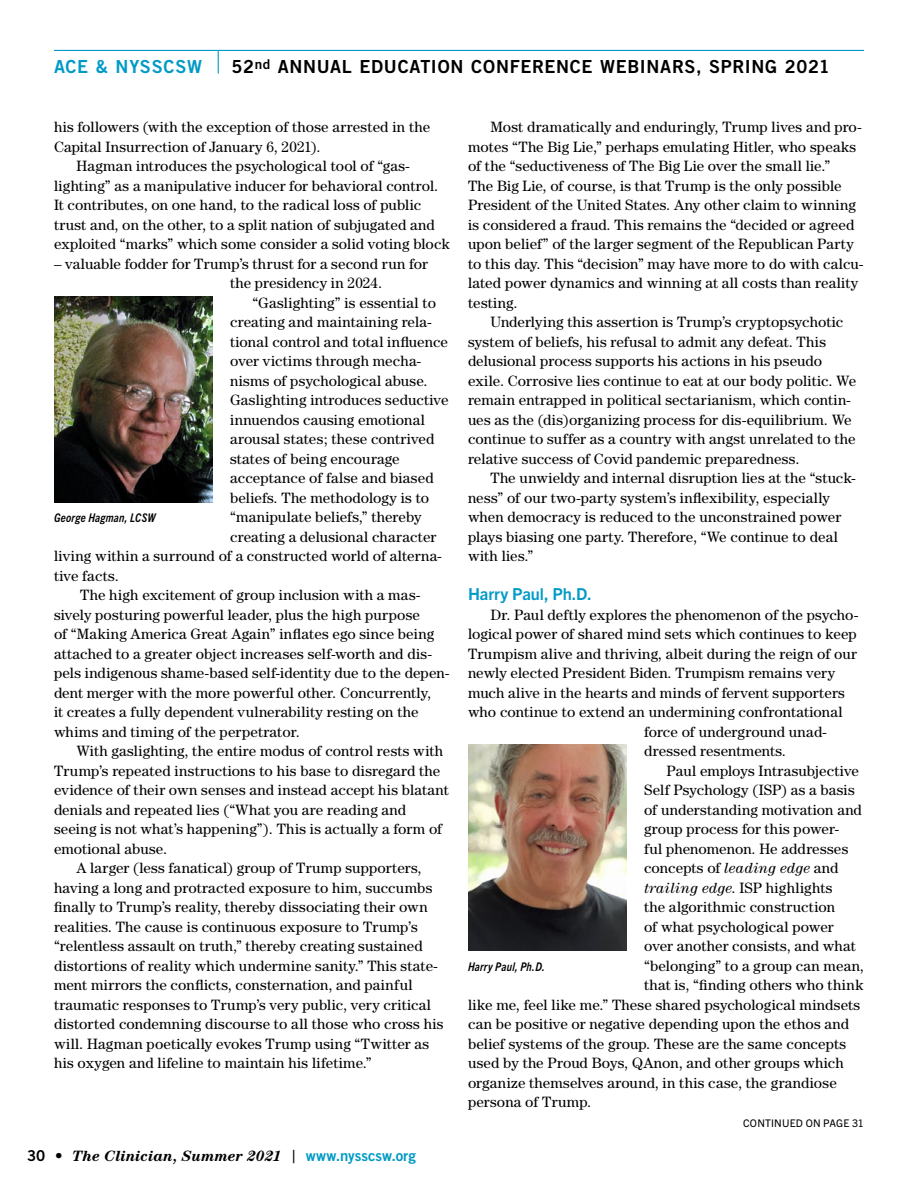
<style>
.page{position:relative;width:918px;height:1188px;background:#fff}
.page>*{position:absolute;margin:0;border:0;box-sizing:border-box;transform-origin:0 0}
.t1{font:18px "Trade Gothic Bold Two";letter-spacing:.035em;color:#000}
.t2{font:18px "Trade Gothic Bold Two";letter-spacing:.04em;color:#009ac7}
.Subhead-Trade_Bold{font:700 16.5px "Trade Gothic Next LT Pro";letter-spacing:-.005em;color:#009ac7}
.Body_Text_-_Indent{font:15px/19.5px "Century";letter-spacing:.01em;color:#000}
.t3{font:italic 700 15px "Century";color:#000}
.Credit_-_Bold_Cond{font:italic 700 condensed 12px "Trade Gothic Next LT Pro";letter-spacing:.02em;color:#000}
.t4{font:10.5px "Trade Gothic Next LT Pro";letter-spacing:.02em;color:#000}
.s1{font-family:"Trade Gothic Bold Two";font-weight:400;font-style:normal}
.s2{font-family:"Trade Gothic";font-weight:400;font-style:normal;font-size:18px}
.s3{font-family:"Trade Gothic Bold Two";font-weight:400;font-style:normal;color:#009ac7}
.s4{font-style:italic}
</style>
<div class="page">
<hr style="left:54px;top:50px;width:810px;height:1px;background:#009ac7">
<svg style="left:218px;top:51px;width:1px;height:23px"></svg>
<img style="left:54px;top:296px;width:158px;height:206px">
<img style="left:468px;top:745px;width:158px;height:206px">
<p class="t2" style="left:54px;top:56px;width:150px">ACE &amp; NYSSCSW</p>
<p class="t1" style="left:232px;top:56px;width:600px">52<sup>nd</sup> ANNUAL EDUCATION CONFERENCE WEBINARS, SPRING 2021</p>
<p class="Body_Text_-_Indent" style="left:54px;top:117px;width:378px">his followers (with the exception of those arrested in the<br>Capital Insurrection of January 6, 2021).</p>
<p class="Body_Text_-_Indent" style="left:54px;top:156px;width:397px;text-indent:22px">Hagman introduces the psychological tool of “gas&shy;lighting” as a manipulative inducer for behavioral control.<br>It contributes, on one hand, to the radical loss of public trust and, on the other, to a split nation of subjugated and exploited “marks” which some consider a solid voting block</p>
<p class="Body_Text_-_Indent" style="left:230px;top:253px;width:199px;text-indent:-176px">– valuable fodder for Trump’s thrust for a second run for the presidency in 2024.</p>
<p class="Body_Text_-_Indent" style="left:253px;top:292px;width:185px">“Gaslighting” is essential to</p>
<p class="Body_Text_-_Indent" style="left:230px;top:312px;width:203px">creating and maintaining rela-</p>
<p class="Body_Text_-_Indent" style="left:230px;top:331px;width:220px">tional control and total influence</p>
<p class="Body_Text_-_Indent" style="left:230px;top:351px;width:193px">over victims through mecha-</p>
<p class="Body_Text_-_Indent" style="left:230px;top:370px;width:199px">nisms of psychological abuse.</p>
<p class="Body_Text_-_Indent" style="left:230px;top:390px;width:220px">Gaslighting introduces seductive</p>
<p class="Body_Text_-_Indent" style="left:230px;top:409px;width:196px">innuendos causing emotional</p>
<p class="Body_Text_-_Indent" style="left:230px;top:429px;width:206px">arousal states; these contrived</p>
<p class="Body_Text_-_Indent" style="left:230px;top:448px;width:171px">states of being encourage</p>
<p class="Body_Text_-_Indent" style="left:230px;top:468px;width:205px">acceptance of false and biased</p>
<p class="Body_Text_-_Indent" style="left:230px;top:487px;width:201px">beliefs. The methodology is to</p>
<p class="Body_Text_-_Indent" style="left:230px;top:507px;width:193px">“manipulate beliefs,” thereby</p>
<p class="Body_Text_-_Indent" style="left:230px;top:526px;width:208px">creating a delusional character</p>
<p class="Body_Text_-_Indent" style="left:54px;top:546px;width:389px">living within a surround of a constructed world of alterna-</p>
<p class="Body_Text_-_Indent" style="left:54px;top:565px;width:66px">tive facts.</p>
<p class="Body_Text_-_Indent" style="left:54px;top:585px;width:397px;text-indent:26px">The high excitement of group inclusion with a mas&shy;sively posturing powerful leader, plus the high purpose<br>of “Making America Great Again” inflates ego since being attached to a greater object increases self-worth and dis&shy;pels indigenous shame-based self-identity due to the depen&shy;dent merger with the more powerful other. Concurrently,<br>it creates a fully dependent vulnerability resting on the whims and timing of the perpetrator.</p>
<p class="Body_Text_-_Indent" style="left:54px;top:741px;width:396px;text-indent:22px">With gaslighting, the entire modus of control rests with Trump’s repeated instructions to his base to disregard the evidence of their own senses and instead accept his blatant denials and repeated lies (“What you are reading and seeing is not what’s happening”). This is actually a form of emotional abuse.</p>
<p class="Body_Text_-_Indent" style="left:54px;top:858px;width:391px;text-indent:22px">A larger (less fanatical) group of Trump supporters, having a long and protracted exposure to him, succumbs finally to Trump’s reality, thereby dissociating their own realities. The cause is continuous exposure to Trump’s “relentless assault on truth,” thereby creating sustained distortions of reality which undermine sanity.” This state&shy;ment mirrors the conflicts, consternation, and painful traumatic responses to Trump’s very public, very critical distorted condemning discourse to all those who cross his will. Hagman poetically evokes Trump using “Twitter as his oxygen and lifeline to maintain his lifetime.”</p>
<p class="Credit_-_Bold_Cond" style="left:54px;top:509px;width:103px">George Hagman, LCSW</p>
<p class="t3" style="left:27px;top:1147px;width:390px"><span class="s1">30 •</span> The Clinician, Summer 2021 <span class="s2">|</span> <span class="s3">www.nysscsw.org</span></p>
<p class="Body_Text_-_Indent" style="left:468px;top:117px;width:397px;text-indent:22px">Most dramatically and enduringly, Trump lives and pro&shy;motes “The Big Lie,” perhaps emulating Hitler, who speaks of the “seductiveness of The Big Lie over the small lie.”<br>The Big Lie, of course, is that Trump is the only possible President of the United States. Any other claim to winning is considered a fraud. This remains the “decided or agreed upon belief” of the larger segment of the Republican Party to this day. This “decision” may have more to do with calcu&shy;lated power dynamics and winning at all costs than reality testing.</p>
<p class="Body_Text_-_Indent" style="left:468px;top:312px;width:390px;text-indent:22px">Underlying this assertion is Trump’s cryptopsychotic system of beliefs, his refusal to admit any defeat. This delusional process supports his actions in his pseudo exile. Corrosive lies continue to eat at our body politic. We remain entrapped in political sectarianism, which contin&shy;ues as the (dis)organizing process for dis-equilibrium. We continue to suffer as a country with angst unrelated to the relative success of Covid pandemic preparedness.</p>
<p class="Body_Text_-_Indent" style="left:468px;top:468px;width:389px;text-indent:22px">The unwieldy and internal disruption lies at the “stuck&shy;ness” of our two-party system’s inflexibility, especially when democracy is reduced to the unconstrained power plays biasing one party. Therefore, “We continue to deal with lies.”</p>
<p class="Subhead-Trade_Bold" style="left:468px;top:583px;width:125px">Harry Paul, Ph.D.</p>
<p class="Body_Text_-_Indent" style="left:490px;top:604px;width:369px">Dr. Paul deftly explores the phenomenon of the psycho-</p>
<p class="Body_Text_-_Indent" style="left:468px;top:624px;width:390px">logical power of shared mind sets which continues to keep</p>
<p class="Body_Text_-_Indent" style="left:468px;top:643px;width:390px">Trumpism alive and thriving, albeit during the reign of our</p>
<p class="Body_Text_-_Indent" style="left:468px;top:663px;width:369px">newly elected President Biden. Trumpism remains very</p>
<p class="Body_Text_-_Indent" style="left:468px;top:682px;width:378px">much alive in the hearts and minds of fervent supporters</p>
<p class="Body_Text_-_Indent" style="left:468px;top:702px;width:376px">who continue to extend an undermining confrontational</p>
<p class="Body_Text_-_Indent" style="left:644px;top:721px;width:184px">force of underground unad-</p>
<p class="Body_Text_-_Indent" style="left:644px;top:741px;width:143px">dressed resentments.</p>
<p class="Body_Text_-_Indent" style="left:667px;top:760px;width:194px">Paul employs Intrasubjective</p>
<p class="Body_Text_-_Indent" style="left:644px;top:780px;width:212px">Self Psychology (ISP) as a basis</p>
<p class="Body_Text_-_Indent" style="left:644px;top:799px;width:219px">of understanding motivation and</p>
<p class="Body_Text_-_Indent" style="left:644px;top:819px;width:196px">group process for this power-</p>
<p class="Body_Text_-_Indent" style="left:644px;top:838px;width:206px">ful phenomenon. He addresses</p>
<p class="Body_Text_-_Indent" style="left:644px;top:858px;width:196px">concepts of <span class="s4">leading edge</span> and</p>
<p class="Body_Text_-_Indent" style="left:644px;top:877px;width:190px"><span class="s4">trailing edge</span>. ISP highlights</p>
<p class="Body_Text_-_Indent" style="left:644px;top:897px;width:192px">the algorithmic construction</p>
<p class="Body_Text_-_Indent" style="left:644px;top:916px;width:191px">of what psychological power</p>
<p class="Body_Text_-_Indent" style="left:644px;top:936px;width:213px">over another consists, and what</p>
<p class="Body_Text_-_Indent" style="left:644px;top:955px;width:221px">“belonging” to a group can mean,</p>
<p class="Body_Text_-_Indent" style="left:644px;top:975px;width:221px">that is, “finding others who think</p>
<p class="Body_Text_-_Indent" style="left:468px;top:994px;width:394px">like me, feel like me.” These shared psychological mindsets</p>
<p class="Body_Text_-_Indent" style="left:468px;top:1014px;width:383px">can be positive or negative depending upon the ethos and</p>
<p class="Body_Text_-_Indent" style="left:468px;top:1033px;width:380px">belief systems of the group. These are the same concepts</p>
<p class="Body_Text_-_Indent" style="left:468px;top:1053px;width:377px">used by the Proud Boys, QAnon, and other groups which</p>
<p class="Body_Text_-_Indent" style="left:468px;top:1072px;width:370px">organize themselves around, in this case, the grandiose</p>
<p class="Body_Text_-_Indent" style="left:468px;top:1092px;width:125px">persona of Trump.</p>
<p class="Credit_-_Bold_Cond" style="left:468px;top:958px;width:79px">Harry Paul, Ph.D.</p>
<p class="t4" style="left:743px;top:1115px;width:122px">CONTINUED ON PAGE 31</p>
</div>
